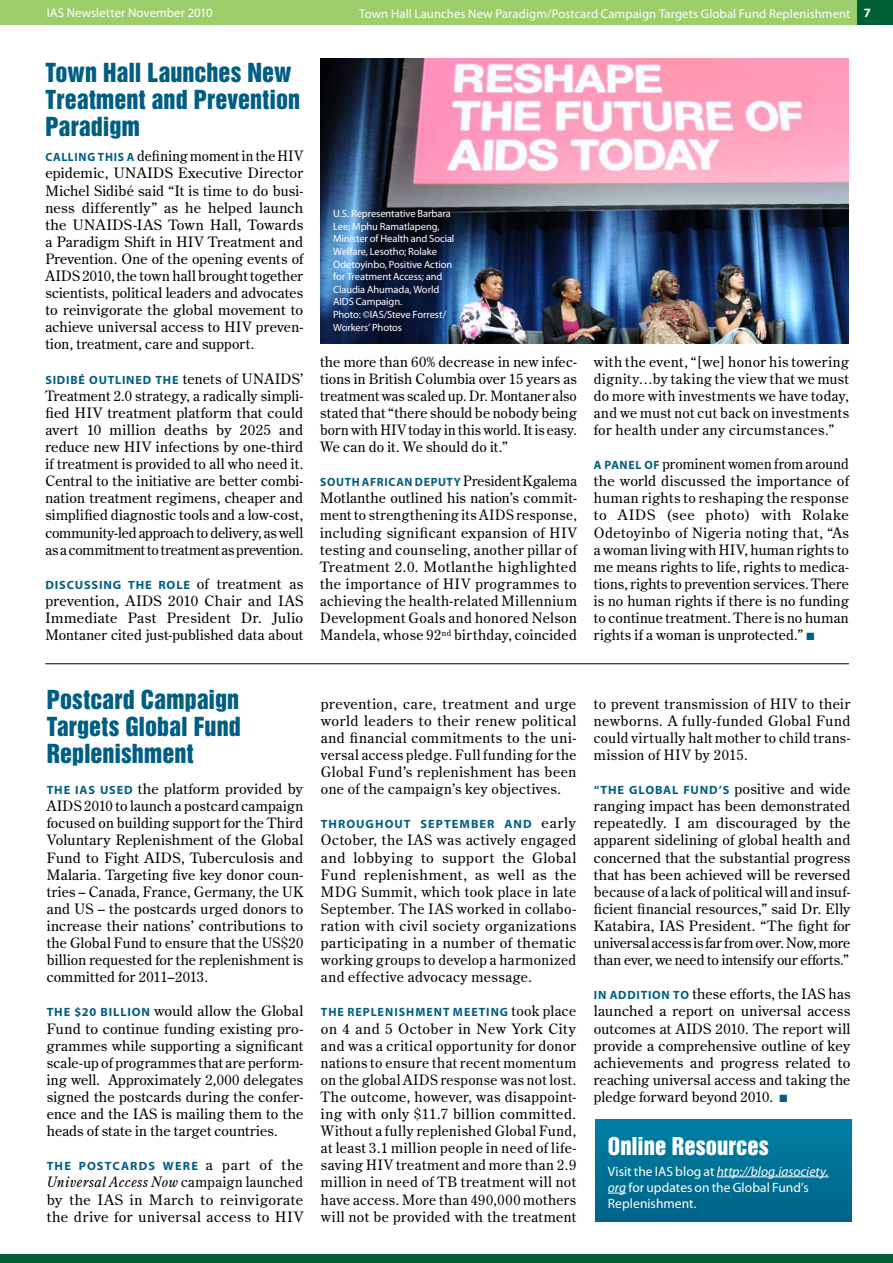
<style>
.page{position:relative;width:893px;height:1263px;background:#fff}
.page>*{position:absolute;margin:0;border:0;box-sizing:border-box;transform-origin:0 0}
.t1{font:24px/27px "Helvetica Inserat LT Std";color:#005e83;text-align:justify}
.t2{font:22.5px "Helvetica Inserat LT Std";color:#fff}
.t3{font:14.25px/17.1px "Century Old Style Std";letter-spacing:.02em;color:#000;text-align:justify}
.t4{font:13.5px/16.2px "Myriad Pro";letter-spacing:.005em;color:#fff}
.t5{font:12.75px "Myriad Pro";letter-spacing:.005em;color:#fff}
.t6{font:700 12px "Myriad Pro";letter-spacing:.075em;color:#005e83}
.t7{font:700 12px "Myriad Pro";letter-spacing:.095em;color:#005e83}
.t8{font:10.5px/12.6px "Myriad Pro";letter-spacing:-.01em;color:#fff}
.s1{font-weight:700}
.s2{font-family:"Myriad Pro";font-weight:700;font-size:12px;color:#005e83}
.s3{font-family:"Century Old Style Std";font-weight:400;font-size:14.25px;color:#000}
.s4{color:#005e83}
.s5{font-style:italic}
</style>
<div class="page">
<hr style="left:45px;top:663px;width:804px;height:1px;background:#000">
<img style="left:320px;top:59px;width:529px;height:284px">
<div style="left:595px;top:1119px;width:257px;height:103px;background:linear-gradient(to bottom,#0081a3,#016388)"></div>
<hr style="left:717px;top:1176px;width:112px;height:1px;background:#fff">
<svg style="left:608px;top:1193px;width:18px;height:1px"></svg>
<div style="left:0;top:0;width:893px;height:25px;background:#9dce6c"></div>
<div style="left:857px;top:0;width:36px;height:25px;background:#005f36"></div>
<div style="left:0;top:1254px;width:893px;height:9px;background:#005f36"></div>
<p class="t5" style="left:47px;top:5px;width:168px">IAS Newsletter November 2010</p>
<p class="t5" style="left:359px;top:6px;width:513px">Town Hall Launches New Paradigm/Postcard Campaign Targets Global Fund Replenishment <span class="s1">7</span></p>
<h1 class="t1" style="left:45px;top:60px;width:256px;text-align:left">Town Hall Launches New<br>Treatment and Prevention<br>Paradigm</h1>
<p class="t3" style="left:45px;top:147px;width:259px"><span class="s2">CA LLING THIS A</span> defining moment in the HIV epidemic, UNAIDS Executive Director Michel Sidibé said “It is time to do busi&shy;ness differently” as he helped launch the UNAIDS-IAS Town Hall, Towards a Paradigm Shift in HIV Treatment and Prevention. One of the opening events of AIDS 2010, the town hall brought together scientists, political leaders and advocates to reinvigorate the global movement to achieve universal access to HIV preven&shy;tion, treatment, care and support.</p>
<p class="t6" style="left:45px;top:373px;width:259px">SIDIBÉ OUTLINED THE <span class="s3">tenets of UNAIDS’</span></p>
<p class="t3" style="left:45px;top:387px;width:259px">Treatment 2.0 strategy, a radically simpli&shy;fied HIV treatment platform that could avert 10 million deaths by 2025 and reduce new HIV infections by one-third if treatment is provided to all who need it.<br>Central to the initiative are better combi&shy;nation treatment regimens, cheaper and simplified diagnostic tools and a low-cost, community-led approach to delivery, as well as a commitment to treatment as prevention.</p>
<p class="t6" style="left:45px;top:578px;width:259px">DISCUSSING THE ROLE <span class="s3">of treatment as</span></p>
<p class="t3" style="left:45px;top:592px;width:259px">prevention, AIDS 2010 Chair and IAS Immediate Past President Dr. Julio Montaner cited just-published data about</p>
<p class="t8" style="left:333px;top:208px;width:123px">U.S. Representative Barbara<br>Lee; Mphu Ramatlapeng,<br>Minister of Health and Social<br>Welfare, Lesotho; Rolake<br>Odetoyinbo, Positive Action for Treatment Access; and<br>Claudia Ahumada, World<br>AIDS Campaign.<br>Photo: ©IAS/Steve Forrest/<br>Workers’ Photos</p>
<p class="t3" style="left:320px;top:353px;width:258px">the more than 60% decrease in new infec&shy;tions in British Columbia over 15 years as treatment was scaled up. Dr. Montaner also stated that “there should be nobody being born with HIV today in this world. It is easy.<br>We can do it. We should do it.”</p>
<p class="t6" style="left:320px;top:475px;width:258px">SOUTH AFRICAN DEPUTY <span class="s3">President Kgalema</span></p>
<p class="t3" style="left:320px;top:489px;width:258px">Motlanthe outlined his nation’s commit&shy;ment to strengthening its AIDS response, including significant expansion of HIV testing and counseling, another pillar of Treatment 2.0. Motlanthe highlighted the importance of HIV programmes to achieving the health-related Millennium Development Goals and honored Nelson Mandela, whose 92<sup>nd</sup> birthday, coincided</p>
<p class="t3" style="left:594px;top:353px;width:257px">with the event, “[we] honor his towering dignity…by taking the view that we must do more with investments we have today, and we must not cut back on investments for health under any circumstances.”</p>
<p class="t3" style="left:594px;top:455px;width:257px"><span class="s2">A PA NEL OF</span> prominent women from around the world discussed the importance of human rights to reshaping the response to AIDS (see photo) with Rolake Odetoyinbo of Nigeria noting that, “As a woman living with HIV, human rights to me means rights to life, rights to medica&shy;tions, rights to prevention services. There is no human rights if there is no funding to continue treatment. There is no human rights if a woman is unprotected.” <span class="s4">■</span></p>
<h1 class="t1" style="left:47px;top:687px;width:195px">Postcard Campaign Targets Global Fund Replenishment</h1>
<p class="t3" style="left:47px;top:780px;width:258px"><span class="s2">THE I AS USED</span> the platform provided by AIDS 2010 to launch a postcard campaign focused on building support for the Third Voluntary Replenishment of the Global Fund to Fight AIDS, Tuberculosis and Malaria. Targeting five key donor coun&shy;tries – Canada, France, Germany, the UK and US – the postcards urged donors to increase their nations’ contributions to the Global Fund to ensure that the US$20 billion requested for the replenishment is committed for 2011–2013.</p>
<p class="t3" style="left:47px;top:1002px;width:258px"><span class="s2">THE $20 BILLION</span> would allow the Global Fund to continue funding existing pro&shy;grammes while supporting a significant scale-up of programmes that are perform&shy;ing well. Approximately 2,000 delegates signed the postcards during the confer&shy;ence and the IAS is mailing them to the heads of state in the target countries.</p>
<p class="t7" style="left:47px;top:1159px;width:258px">THE POSTCARDS WERE <span class="s3">a part of the</span></p>
<p class="t3" style="left:47px;top:1173px;width:258px"><span class="s5">Universal Access Now</span> campaign launched by the IAS in March to reinvigorate the drive for universal access to HIV</p>
<p class="t3" style="left:321px;top:695px;width:257px">prevention, care, treatment and urge world leaders to their renew political and financial commitments to the uni&shy;versal access pledge. Full funding for the Global Fund’s replenishment has been one of the campaign’s key objectives.</p>
<p class="t6" style="left:321px;top:817px;width:257px">THROUGHOUT SEPTEMBER AND <span class="s3">early</span></p>
<p class="t3" style="left:321px;top:831px;width:257px">October, the IAS was actively engaged and lobbying to support the Global Fund replenishment, as well as the MDG Summit, which took place in late September. The IAS worked in collabo&shy;ration with civil society organizations participating in a number of thematic working groups to develop a harmonized and effective advocacy message.</p>
<p class="t6" style="left:321px;top:1006px;width:257px">THE REPLENISHMENT MEETING <span class="s3">took place</span></p>
<p class="t3" style="left:321px;top:1019px;width:257px">on 4 and 5 October in New York City and was a critical opportunity for donor nations to ensure that recent momentum on the global AIDS response was not lost.<br>The outcome, however, was disappoint&shy;ing with only $11.7 billion committed.<br>Without a fully replenished Global Fund, at least 3.1 million people in need of life&shy;saving HIV treatment and more than 2.9 million in need of TB treatment will not have access. More than 490,000 mothers will not be provided with the treatment</p>
<p class="t3" style="left:594px;top:695px;width:258px">to prevent transmission of HIV to their newborns. A fully-funded Global Fund could virtually halt mother to child trans&shy;mission of HIV by 2015.</p>
<p class="t6" style="left:594px;top:783px;width:258px">“THE GLOBA L FUND’S <span class="s3">positive and wide</span></p>
<p class="t3" style="left:594px;top:797px;width:258px">ranging impact has been demonstrated repeatedly. I am discouraged by the apparent sidelining of global health and concerned that the substantial progress that has been achieved will be reversed because of a lack of political will and insuf&shy;ficient financial resources,” said Dr. Elly Katabira, IAS President. “The fight for universal access is far from over. Now, more than ever, we need to intensify our efforts.”</p>
<p class="t3" style="left:594px;top:985px;width:258px"><span class="s2">I N ADDITION TO</span> these efforts, the IAS has launched a report on universal access outcomes at AIDS 2010. The report will provide a comprehensive outline of key achievements and progress related to reaching universal access and taking the pledge forward beyond 2010. <span class="s4">■</span></p>
<h2 class="t2" style="left:608px;top:1133px;width:163px">Online Resources</h2>
<p class="t4" style="left:608px;top:1163px;width:222px">Visit the IAS blog at <span class="s5">http://blog.iasociety. org</span> for updates on the Global Fund’s<br>Replenishment.</p>
</div>
